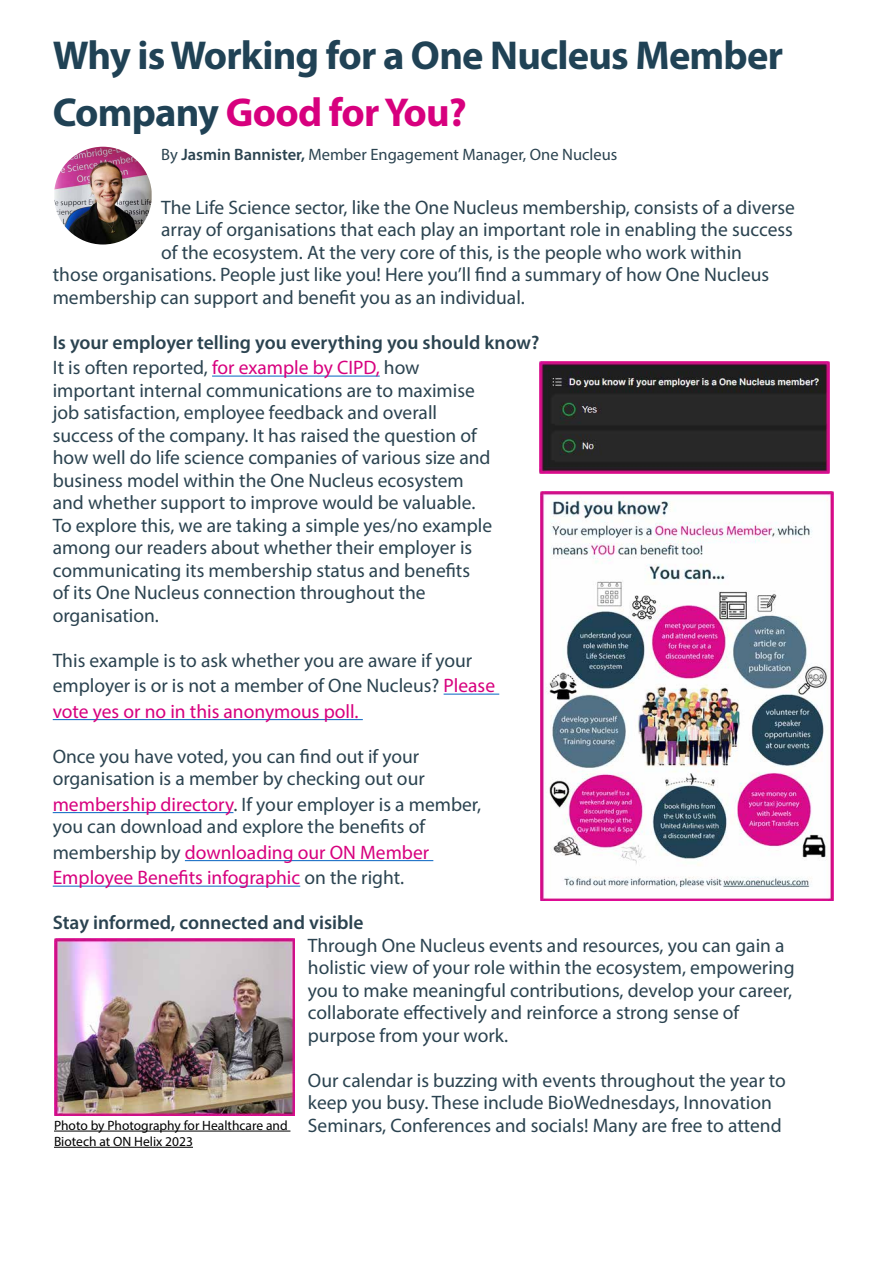
<style>
.page{position:relative;width:893px;height:1263px;background:#fff}
.page>*{position:absolute;margin:0;border:0;box-sizing:border-box;transform-origin:0 0}
.t1{font:700 40.5px/57px "Myriad Pro";letter-spacing:-.02em;color:#204255}
.t2{font:19.5px/22.5px "Myriad Pro";color:#2b4350}
.t3{font:600 19.5px/25.5px "Myriad Pro";color:#2b4350}
.t4{font:19.5px/25.5px "Myriad Pro";color:#d7007e}
.t5{font:16.5px "Myriad Pro";color:#2b4350}
.t6{font:13.5px/16.2px "Myriad Pro";color:#000}
.s1{color:#d7007e}
.s2{font-weight:600}
.s3{font-weight:400}
.s4{font-weight:400;color:#d7007e}
.s5{color:#2b4350}
</style>
<div class="page">
<hr style="left:212px;top:376px;width:168px;height:1px;background:#0563c1">
<hr style="left:444px;top:694px;width:55px;height:1px;background:#0563c1">
<hr style="left:53px;top:719px;width:310px;height:1px;background:#0563c1">
<hr style="left:53px;top:812px;width:180px;height:1px;background:#0563c1">
<hr style="left:185px;top:860px;width:248px;height:1px;background:#0563c1">
<hr style="left:53px;top:886px;width:247px;height:1px;background:#0563c1">
<img style="left:54px;top:147px;width:98px;height:97px;border-radius:47px">
<img style="left:539px;top:361px;width:290px;height:112px">
<img style="left:541px;top:491px;width:292px;height:410px">
<img style="left:54px;top:938px;width:241px;height:178px">
<hr style="left:54px;top:1131px;width:236px;height:1px;background:#000">
<hr style="left:54px;top:1147px;width:139px;height:1px;background:#000">
<h1 class="t1" style="left:53px;top:26px;width:732px">Why is Working for a One Nucleus Member<br>Company <span class="s1">Good for You?</span></h1>
<p class="t5" style="left:161px;top:144px;width:458px">By <span class="s2">Jasmin Bannister,</span> Member Engagement Manager, One Nucleus</p>
<p class="t2" style="left:161px;top:195px;width:635px">The Life Science sector, like the One Nucleus membership, consists of a diverse</p>
<p class="t2" style="left:161px;top:218px;width:633px">array of organisations that each play an important role in enabling the success</p>
<p class="t2" style="left:161px;top:240px;width:582px">of the ecosystem. At the very core of this, is the people who work within</p>
<p class="t2" style="left:53px;top:263px;width:718px">those organisations. People just like you! Here you’ll find a summary of how One Nucleus</p>
<p class="t2" style="left:53px;top:285px;width:474px">membership can support and benefit you as an individual.</p>
<p class="t3" style="left:53px;top:329px;width:488px">Is your employer telling you everything you should know?<br><span class="s3">It is often reported,</span> <span class="s4">for example by CIPD,</span> <span class="s3">how</span></p>
<p class="t2" style="left:53px;top:379px;width:441px">important internal communications are to maximise job satisfaction, employee feedback and overall success of the company. It has raised the question of how well do life science companies of various size and business model within the One Nucleus ecosystem and whether support to improve would be valuable.<br>To explore this, we are taking a simple yes/no example among our readers about whether their employer is communicating its membership status and benefits<br>of its One Nucleus connection throughout the organisation.</p>
<p class="t2" style="left:53px;top:647px;width:444px;line-height:25.5px">This example is to ask whether you are aware if your employer is or is not a member of One Nucleus? <span class="s1">Please vote yes or no in this anonymous poll.</span></p>
<p class="t2" style="left:53px;top:745px;width:374px">Once you have voted, you can find out if your organisation is a member by checking out our</p>
<p class="t2" style="left:53px;top:793px;width:430px"><span class="s1">membership directory</span>. If your employer is a member, you can download and explore the benefits of</p>
<p class="t4" style="left:53px;top:839px;width:378px"><span class="s5">membership by</span> downloading our ON Member<br>Employee Benefits infographic <span class="s5">on the right.</span></p>
<p class="t3" style="left:53px;top:909px;width:312px">Stay informed, connected and visible</p>
<p class="t2" style="left:308px;top:934px;width:488px">Through One Nucleus events and resources, you can gain a holistic view of your role within the ecosystem, empowering you to make meaningful contributions, develop your career, collaborate effectively and reinforce a strong sense of purpose from your work.</p>
<p class="t2" style="left:308px;top:1069px;width:480px">Our calendar is buzzing with events throughout the year to keep you busy. These include BioWednesdays, Innovation<br>Seminars, Conferences and socials! Many are free to attend</p>
<p class="t6" style="left:54px;top:1117px;width:235px">Photo by Photography for Healthcare and<br>Biotech at ON Helix 2023</p>
</div>
